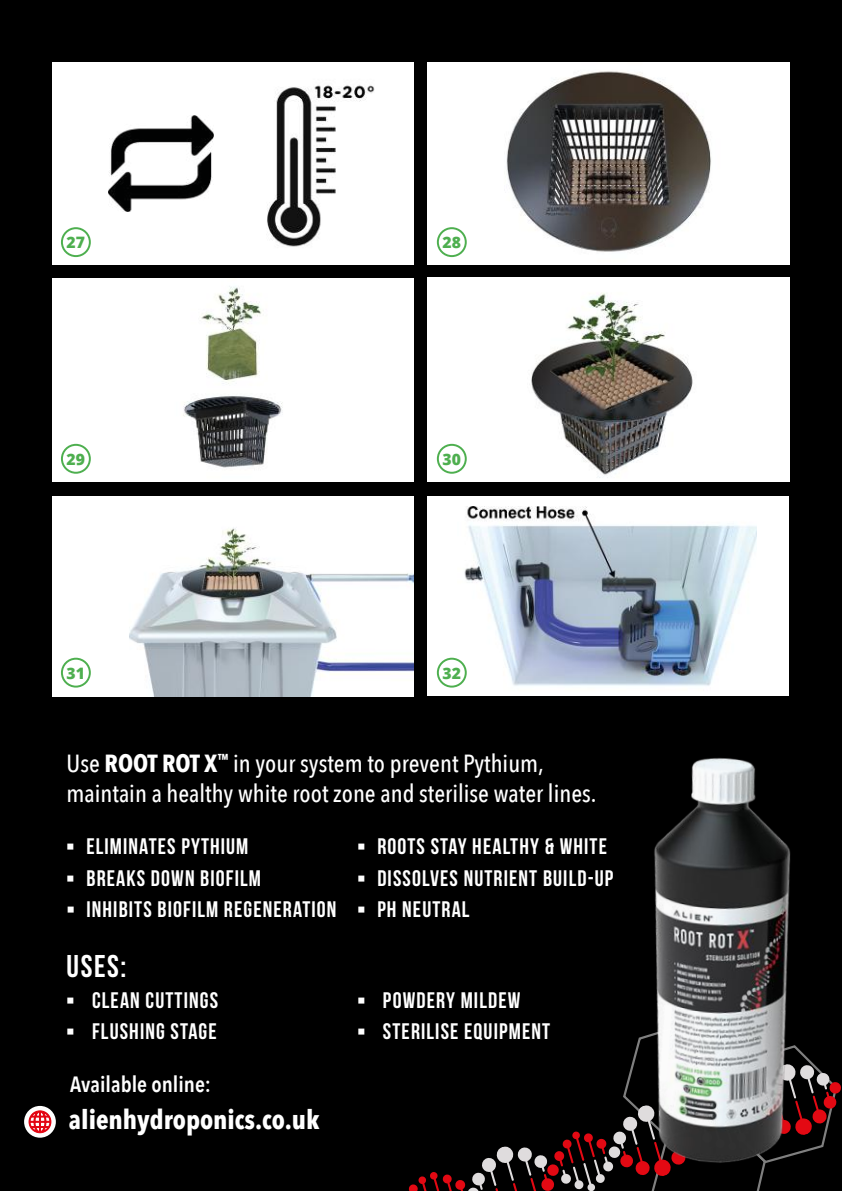
<style>
.page{position:relative;width:842px;height:1191px;background:#000}
.page>*{position:absolute;margin:0;border:0;box-sizing:border-box;transform-origin:0 0}
.t1{font:700 31.4px "Bebas Neue";color:#fff}
.t2{font:700 26.6px "Avenir Next Condensed";color:#fff}
.t3{font:500 24.8px/29.6px "Avenir Next Condensed";color:#fff}
.t4{font:700 22.4px "Bebas Neue";letter-spacing:.05em;color:#fff}
.t5{font:600 22px "Avenir Next Condensed";color:#fff}
.t6{font:800 15.8px "Open Sans";color:#4eaf4f}
.s1{font-weight:700}
.s2{font-family:"Arial"}
</style>
<div class="page">
<img style="left:427px;top:62px;width:362px;height:203px">
<img style="left:53px;top:278px;width:361px;height:203px">
<img style="left:427px;top:277px;width:362px;height:204px">
<img style="left:53px;top:496px;width:361px;height:200px">
<div style="left:53px;top:62px;width:361px;height:203px;background:#fff"></div>
<div style="left:427px;top:496px;width:361px;height:200px;background:#fff"></div>
<img style="left:457px;top:507px;width:299px;height:180px">
<div style="left:61px;top:227px;width:30px;height:30px;border:2px solid #4eaf4f;border-radius:50%"></div>
<div style="left:62px;top:445px;width:28px;height:28px;background:#fff;border-radius:50%"></div>
<div style="left:61px;top:444px;width:30px;height:30px;border:2px solid #4eaf4f;border-radius:50%"></div>
<div style="left:62px;top:658px;width:28px;height:28px;background:#fff;border-radius:50%"></div>
<div style="left:61px;top:657px;width:30px;height:30px;border:2px solid #4eaf4f;border-radius:50%"></div>
<div style="left:438px;top:228px;width:28px;height:28px;background:#fff;border-radius:50%"></div>
<div style="left:437px;top:227px;width:30px;height:30px;border:2px solid #4eaf4f;border-radius:50%"></div>
<div style="left:438px;top:445px;width:28px;height:28px;background:#fff;border-radius:50%"></div>
<div style="left:437px;top:444px;width:30px;height:30px;border:2px solid #4eaf4f;border-radius:50%"></div>
<div style="left:438px;top:658px;width:28px;height:28px;background:#fff;border-radius:50%"></div>
<div style="left:437px;top:657px;width:30px;height:30px;border:2px solid #4eaf4f;border-radius:50%"></div>
<img style="left:267px;top:85px;width:108px;height:162px">
<img style="left:109px;top:115px;width:105px;height:97px">
<svg style="left:408px;top:1081px;width:433px;height:110px"></svg>
<img style="left:607px;top:650px;width:224px;height:529px">
<div style="left:24px;top:1106px;width:32px;height:31px;background:#fff;border-radius:50%"></div>
<svg style="left:28px;top:1110px;width:24px;height:23px"></svg>
<p class="t6" style="left:67px;top:230px;width:20px">27</p>
<p class="t6" style="left:443px;top:230px;width:20px">28</p>
<p class="t6" style="left:67px;top:447px;width:20px">29</p>
<p class="t6" style="left:443px;top:447px;width:20px">30</p>
<p class="t6" style="left:67px;top:661px;width:20px">31</p>
<p class="t6" style="left:443px;top:661px;width:20px">32</p>
<p class="t3" style="left:67px;top:749px;width:531px">Use <span class="s1">ROOT ROT X</span><sup>™</sup> in your system to prevent Pythium, maintain a healthy white root zone and sterilise water lines.</p>
<p class="t4" style="left:67px;top:834px;width:183px"><span class="s2">▪</span> ELIMINATES PYTHIUM</p>
<p class="t4" style="left:67px;top:866px;width:196px"><span class="s2">▪</span> BREAKS DOWN BIOFILM</p>
<p class="t4" style="left:67px;top:897px;width:271px"><span class="s2">▪</span> INHIBITS BIOFILM REGENERATION</p>
<p class="t4" style="left:357px;top:834px;width:251px"><span class="s2">▪</span> ROOTS STAY HEALTHY &amp; WHITE</p>
<p class="t4" style="left:358px;top:866px;width:257px"><span class="s2">▪</span> DISSOLVES NUTRIENT BUILD-UP</p>
<p class="t4" style="left:358px;top:897px;width:114px"><span class="s2">▪</span> PH NEUTRAL</p>
<h1 class="t1" style="left:67px;top:948px;width:61px">USES:</h1>
<p class="t4" style="left:67px;top:987px;width:153px"><span class="s2">▪</span> CLEAN CUTTINGS</p>
<p class="t4" style="left:67px;top:1019px;width:152px"><span class="s2">▪</span> FLUSHING STAGE</p>
<p class="t5" style="left:70px;top:1065px;width:143px">Available online:</p>
<p class="t2" style="left:69px;top:1103px;width:252px">alienhydroponics.co.uk</p>
<p class="t4" style="left:357px;top:987px;width:164px"><span class="s2">▪</span> POWDERY MILDEW</p>
<p class="t4" style="left:357px;top:1019px;width:194px"><span class="s2">▪</span> STERILISE EQUIPMENT</p>
</div>
